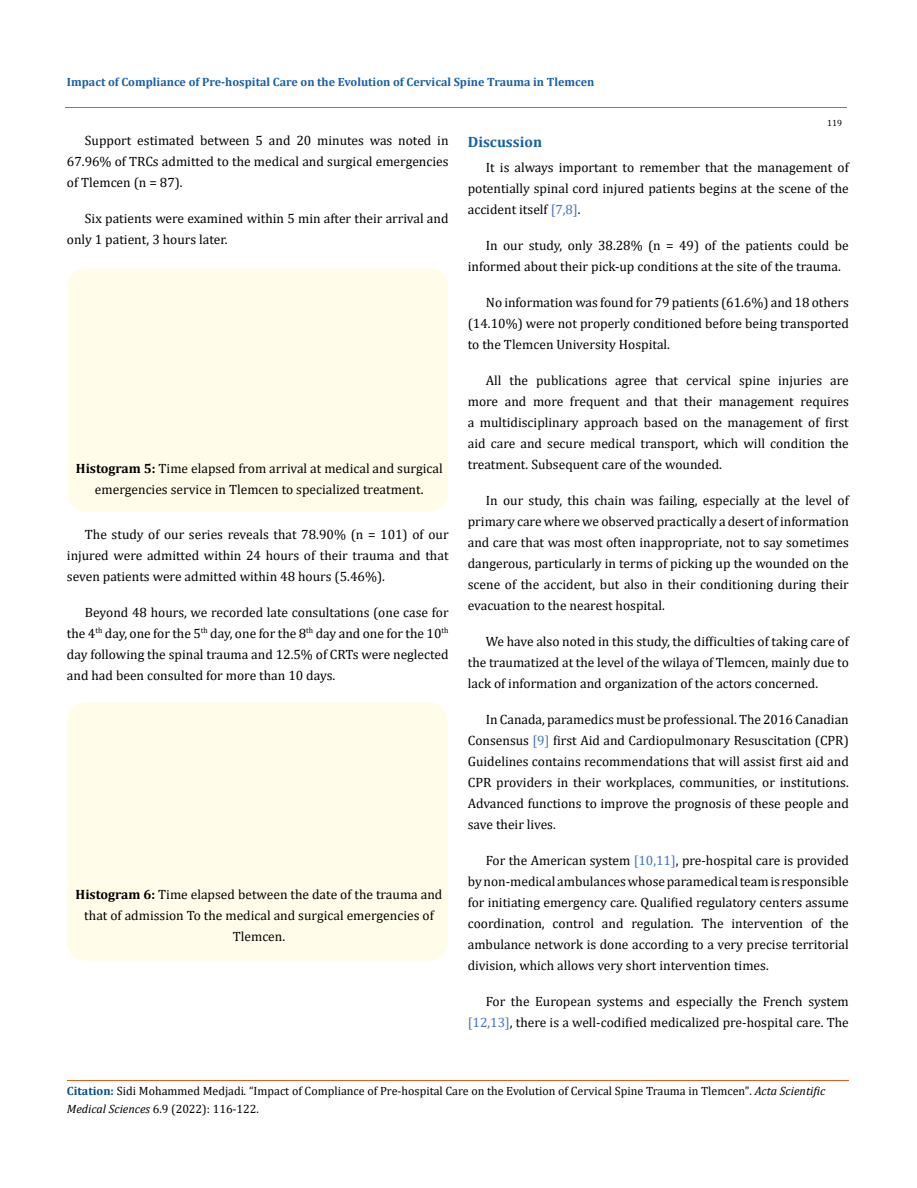
<style>
.page{position:relative;width:917px;height:1188px;background:#fff}
.page>*{position:absolute;margin:0;border:0;box-sizing:border-box;transform-origin:0 0}
.t1{font:700 15px "Cambria";color:#1560a6}
.t2{font:13.5px/21px "Cambria";color:#000;text-align:justify}
.t3{font:12px/18px "Cambria";color:#000}
.t4{font:700 12px "Cambria";color:#1560a6}
.t5{font:9px "Cambria";color:#000}
.s1{font-weight:700}
.s2{color:#4472c4}
.s3{font-weight:700;color:#035089}
.s4{font-style:italic}
</style>
<div class="page">
<div style="left:67px;top:268px;width:381px;height:244px;background:#fffde9;border-radius:18px"></div>
<div style="left:67px;top:702px;width:381px;height:259px;background:#fffde9;border-radius:18px"></div>
<hr style="left:65px;top:108px;width:782px;height:1px;background:#e05d1a">
<hr style="left:67px;top:1080px;width:781px;height:1px;background:#e05d1a">
<p class="t4" style="left:67px;top:73px;width:529px">Impact of Compliance of Pre-hospital Care on the Evolution of Cervical Spine Trauma in Tlemcen</p>
<p class="t5" style="left:827px;top:118px;width:16px">119</p>
<p class="t2" style="left:67px;top:130px;width:383px;text-indent:18px">Support estimated between 5 and 20 minutes was noted in 67.96% of TRCs admitted to the medical and surgical emergencies of Tlemcen (n = 87).</p>
<p class="t2" style="left:67px;top:208px;width:383px;text-indent:18px">Six patients were examined within 5 min after their arrival and only 1 patient, 3 hours later.</p>
<p class="t2" style="left:76px;top:457px;width:368px;text-align:center"><span class="s1">Histogram 5:</span> Time elapsed from arrival at medical and surgical emergencies service in Tlemcen to specialized treatment.</p>
<p class="t2" style="left:67px;top:524px;width:383px;text-indent:18px">The study of our series reveals that 78.90% (n = 101) of our injured were admitted within 24 hours of their trauma and that seven patients were admitted within 48 hours (5.46%).</p>
<p class="t2" style="left:67px;top:602px;width:383px;text-indent:18px">Beyond 48 hours, we recorded late consultations (one case for the 4<sup>th</sup> day, one for the 5<sup>th</sup> day, one for the 8<sup>th</sup> day and one for the 10<sup>th </sup>day following the spinal trauma and 12.5% of CRTs were neglected and had been consulted for more than 10 days.</p>
<p class="t2" style="left:76px;top:884px;width:368px;text-align:center"><span class="s1">Histogram 6:</span> Time elapsed between the date of the trauma and that of admission To the medical and surgical emergencies of<br>Tlemcen.</p>
<p class="t1" style="left:468px;top:131px;width:76px">Discussion</p>
<p class="t2" style="left:468px;top:157px;width:382px;text-indent:18px">It is always important to remember that the management of potentially spinal cord injured patients begins at the scene of the accident itself <span class="s2">[7,8]</span>.</p>
<p class="t2" style="left:468px;top:235px;width:382px;text-indent:18px">In our study, only 38.28% (n = 49) of the patients could be informed about their pick-up conditions at the site of the trauma.</p>
<p class="t2" style="left:468px;top:292px;width:382px;text-indent:18px">No information was found for 79 patients (61.6%) and 18 others (14.10%) were not properly conditioned before being transported to the Tlemcen University Hospital.</p>
<p class="t2" style="left:468px;top:370px;width:382px;text-indent:18px">All the publications agree that cervical spine injuries are more and more frequent and that their management requires a multidisciplinary approach based on the management of first aid care and secure medical transport, which will condition the treatment. Subsequent care of the wounded.</p>
<p class="t2" style="left:468px;top:490px;width:382px;text-indent:18px">In our study, this chain was failing, especially at the level of primary care where we observed practically a desert of information and care that was most often inappropriate, not to say sometimes dangerous, particularly in terms of picking up the wounded on the scene of the accident, but also in their conditioning during their evacuation to the nearest hospital.</p>
<p class="t2" style="left:468px;top:631px;width:382px;text-indent:18px">We have also noted in this study, the difficulties of taking care of the traumatized at the level of the wilaya of Tlemcen, mainly due to lack of information and organization of the actors concerned.</p>
<p class="t2" style="left:468px;top:709px;width:382px;text-indent:18px">In Canada, paramedics must be professional. The 2016 Canadian Consensus <span class="s2">[9]</span> first Aid and Cardiopulmonary Resuscitation (CPR)<br>Guidelines contains recommendations that will assist first aid and CPR providers in their workplaces, communities, or institutions.<br>Advanced functions to improve the prognosis of these people and save their lives.</p>
<p class="t2" style="left:468px;top:850px;width:382px;text-indent:18px">For the American system <span class="s2">[10,11]</span>, pre-hospital care is provided by non-medical ambulances whose paramedical team is responsible for initiating emergency care. Qualified regulatory centers assume coordination, control and regulation. The intervention of the ambulance network is done according to a very precise territorial division, which allows very short intervention times.</p>
<p class="t2" style="left:468px;top:991px;width:382px;text-align:right">For the European systems and especially the French system <span class="s2">[12,13]</span>, there is a well-codified medicalized pre-hospital care. The</p>
<p class="t3" style="left:67px;top:1082px;width:760px"><span class="s3">Citation:</span> Sidi Mohammed Medjadi<span class="s4">.</span> “Impact of Compliance of Pre-hospital Care on the Evolution of Cervical Spine Trauma in Tlemcen". <span class="s4">Acta Scientific<br>Medical Sciences</span> 6.9 (2022): 116-122.</p>
</div>
